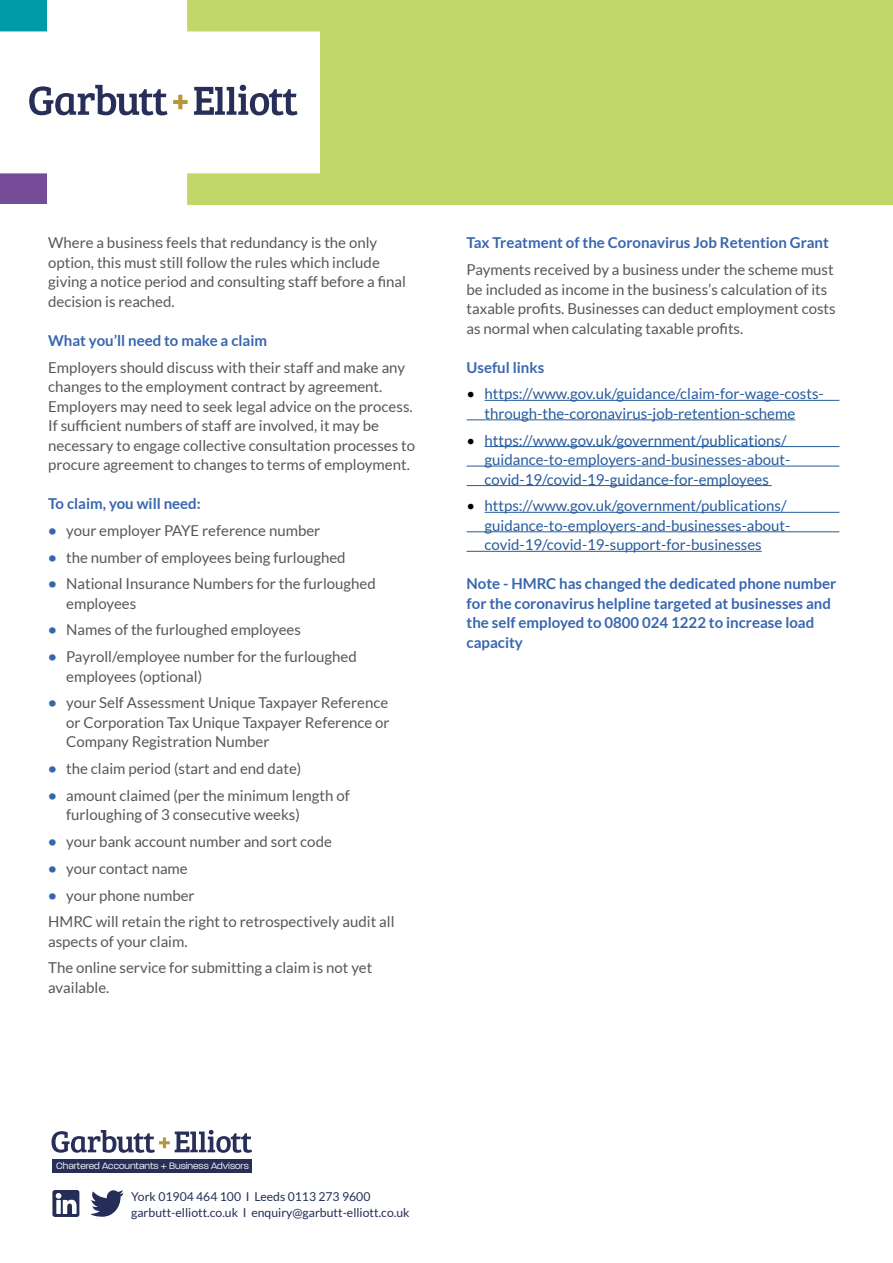
<style>
.page{position:relative;width:893px;height:1263px;background:#fff}
.page>*{position:absolute;margin:0;border:0;box-sizing:border-box;transform-origin:0 0}
.t1{font:15px/19.5px "Lato";color:#575756}
.t2{font:15px/19.5px "Lato";color:#275b9b}
.t3{font:700 15px/19.5px "Lato";color:#3866ae}
.t4{font:12.3px/16.4px "Lato";color:#242e58}
.t5{font:300 10.05px "Paralucent";color:#fff}
.s1{font-weight:700;color:#3866ae}
.s2{color:#000}
</style>
<div class="page">
<div style="left:187px;top:0;width:706px;height:205px;background:#c3d669"></div>
<svg style="left:0;top:0;width:320px;height:205px"></svg>
<svg style="left:194px;top:85px;width:104px;height:30px;background:#9da1b3"></svg>
<svg style="left:29px;top:85px;width:159px;height:30px"></svg>
<hr style="left:485px;top:400px;width:354px;height:1px;background:#275b9b">
<hr style="left:467px;top:419px;width:328px;height:1px;background:#275b9b">
<hr style="left:485px;top:446px;width:354px;height:1px;background:#275b9b">
<hr style="left:467px;top:466px;width:372px;height:1px;background:#275b9b">
<hr style="left:467px;top:485px;width:305px;height:1px;background:#275b9b">
<hr style="left:485px;top:512px;width:354px;height:1px;background:#275b9b">
<hr style="left:467px;top:531px;width:372px;height:1px;background:#275b9b">
<hr style="left:467px;top:551px;width:295px;height:1px;background:#275b9b">
<svg style="left:52px;top:1190px;width:27px;height:27px"></svg>
<svg style="left:91px;top:1190px;width:32px;height:27px"></svg>
<div style="left:52px;top:1159px;width:200px;height:14px;background:#272f58"></div>
<svg style="left:52px;top:1130px;width:200px;height:23px"></svg>
<p class="t1" style="left:48px;top:233px;width:359px">Where a business feels that redundancy is the only option, this must still follow the rules which include giving a notice period and consulting staff before a final decision is reached.</p>
<p class="t3" style="left:48px;top:330px;width:220px">What you’ll need to make a claim</p>
<p class="t1" style="left:48px;top:357px;width:368px">Employers should discuss with their staff and make any changes to the employment contract by agreement.<br>Employers may need to seek legal advice on the process.<br>If sufficient numbers of staff are involved, it may be necessary to engage collective consultation processes to procure agreement to changes to terms of employment.</p>
<p class="t3" style="left:48px;top:494px;width:154px">To claim, you will need:</p>
<p class="t1" style="left:48px;top:520px;width:274px"><span class="s1">•</span> your employer PAYE reference number</p>
<p class="t1" style="left:48px;top:547px;width:299px"><span class="s1">•</span> the number of employees being furloughed</p>
<p class="t1" style="left:66px;top:574px;width:311px;text-indent:-18px"><span class="s1">•</span> National Insurance Numbers for the furloughed employees</p>
<p class="t1" style="left:48px;top:620px;width:254px"><span class="s1">•</span> Names of the furloughed employees</p>
<p class="t1" style="left:66px;top:647px;width:292px;text-indent:-18px"><span class="s1">•</span> Payroll/employee number for the furloughed employees (optional)</p>
<p class="t1" style="left:66px;top:693px;width:325px;text-align:justify;text-indent:-18px"><span class="s1">•</span> your Self Assessment Unique Taxpayer Reference or Corporation Tax Unique Taxpayer Reference or Company Registration Number</p>
<p class="t1" style="left:48px;top:759px;width:254px"><span class="s1">•</span> the claim period (start and end date)</p>
<p class="t1" style="left:66px;top:785px;width:285px;text-indent:-18px"><span class="s1">•</span> amount claimed (per the minimum length of furloughing of 3 consecutive weeks)</p>
<p class="t1" style="left:48px;top:832px;width:285px"><span class="s1">•</span> your bank account number and sort code</p>
<p class="t1" style="left:48px;top:858px;width:141px"><span class="s1">•</span> your contact name</p>
<p class="t1" style="left:48px;top:882px;width:348px;line-height:26.7px"><span class="s1">•</span> your phone number<br>HMRC will retain the right to retrospectively audit all</p>
<p class="t1" style="left:48px;top:928px;width:326px;line-height:26.7px">aspects of your claim.<br>The online service for submitting a claim is not yet</p>
<p class="t1" style="left:48px;top:978px;width:63px">available.</p>
<p class="t3" style="left:467px;top:233px;width:364px">Tax Treatment of the Coronavirus Job Retention Grant</p>
<p class="t1" style="left:467px;top:260px;width:371px">Payments received by a business under the scheme must be included as income in the business’s calculation of its taxable profits. Businesses can deduct employment costs as normal when calculating taxable profits.</p>
<p class="t3" style="left:467px;top:357px;width:79px">Useful links</p>
<p class="t2" style="left:485px;top:384px;width:341px;text-indent:-18px"><span class="s2">•</span> https://www.gov.uk/guidance/claim-for-wage-costs&shy;through-the-coronavirus-job-retention-scheme</p>
<p class="t2" style="left:485px;top:430px;width:307px;text-indent:-18px"><span class="s2">•</span> https://www.gov.uk/government/publications/ guidance-to-employers-and-businesses-about&shy;covid-19/covid-19-guidance-for-employees</p>
<p class="t2" style="left:485px;top:496px;width:307px;text-indent:-18px"><span class="s2">•</span> https://www.gov.uk/government/publications/ guidance-to-employers-and-businesses-about&shy;covid-19/covid-19-support-for-businesses</p>
<p class="t3" style="left:467px;top:574px;width:371px">Note - HMRC has changed the dedicated phone number for the coronavirus helpline targeted at businesses and the self employed to 0800 024 1222 to increase load capacity</p>
<p class="t5" style="left:56px;top:1160px;width:194px">Chartered Accountants + Business Advisors</p>
<p class="t4" style="left:131px;top:1188px;width:280px">York 01904 464 100 I Leeds 0113 273 9600 garbutt-elliott.co.uk I enquiry@garbutt-elliott.co.uk</p>
</div>
